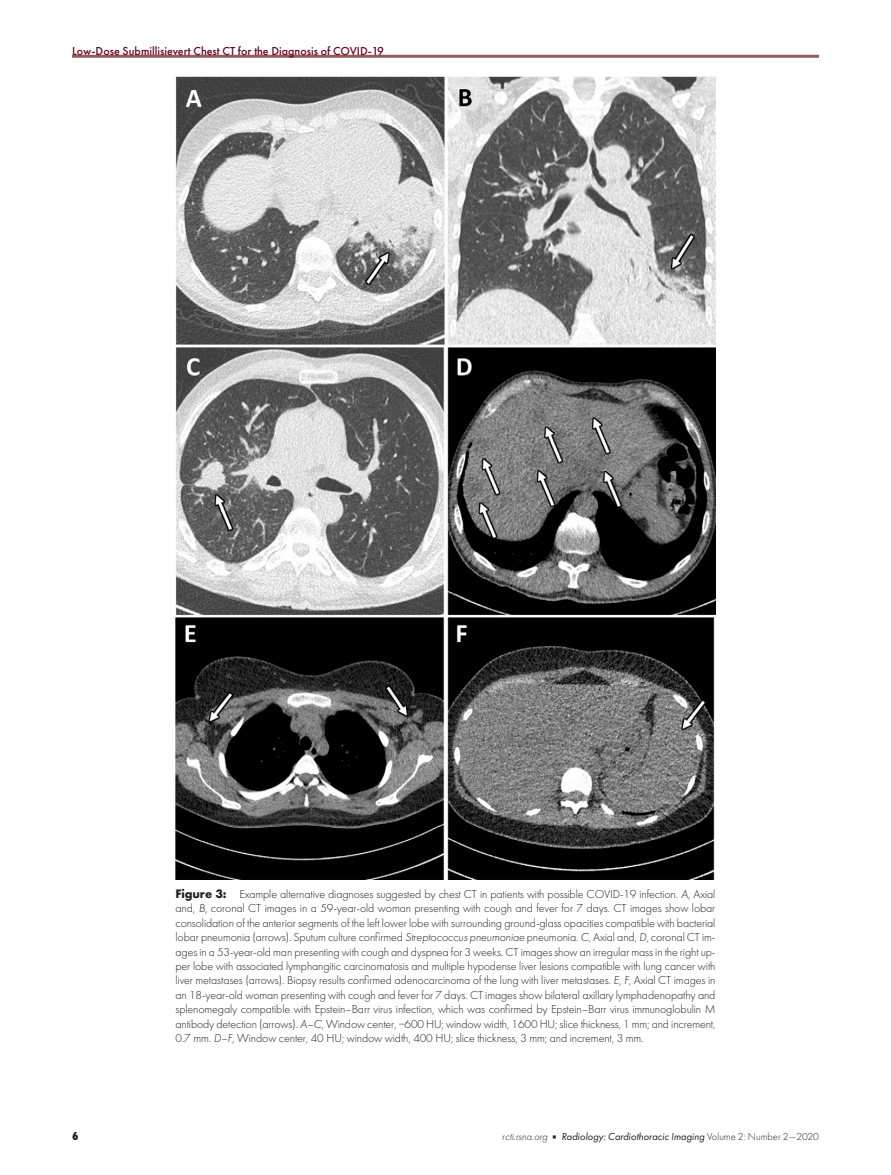
<style>
.page{position:relative;width:891px;height:1175px;background:#fff}
.page>*{position:absolute;margin:0;border:0;box-sizing:border-box;transform-origin:0 0}
.t1{font:300 12px/14.4px "Futura PT";letter-spacing:-.01em;color:#231f20;text-align:justify}
.t2{font:500 12px "Futura PT";color:#65051c}
.t3{font:800 12px "Futura PT Cond";color:#231f20}
.t4{font:italic 10.5px "Futura PT";color:#231f20}
.s1{font-weight:700;font-size:12.75px}
.s2{font-style:italic}
.s3{font-weight:300}
.s4{font-family:"Universal Newswith Comm Pi";font-style:normal;font-size:6px}
.s5{font-weight:300;font-style:normal}
</style>
<div class="page">
<hr style="left:72px;top:55px;width:747px;height:3px;background:#965c59">
<img style="left:176px;top:76px;width:539px;height:803px">
<p class="t2" style="left:72px;top:43px;width:313px">Low-Dose Submillisievert Chest CT for the Diagnosis of COVID-19</p>
<p class="t1" style="left:175px;top:887px;width:542px"><span class="s1">Figure 3:</span> Example alternative diagnoses suggested by chest CT in patients with possible COVID-19 infection. <span class="s2">A,</span> Axial and, <span class="s2">B</span>, coronal CT images in a 59-year-old woman presenting with cough and fever for 7 days. CT images show lobar consolidation of the anterior segments of the left lower lobe with surrounding ground-glass opacities compatible with bacterial lobar pneumonia (arrows). Sputum culture confirmed <span class="s2">Streptococcus pneumoniae</span> pneumonia. <span class="s2">C,</span> Axial and, <span class="s2">D</span>, coronal CT im&shy;ages in a 53-year-old man presenting with cough and dyspnea for 3 weeks. CT images show an irregular mass in the right up&shy;per lobe with associated lymphangitic carcinomatosis and multiple hypodense liver lesions compatible with lung cancer with liver metastases (arrows). Biopsy results confirmed adenocarcinoma of the lung with liver metastases. <span class="s2">E</span>, <span class="s2">F</span>, Axial CT images in an 18-year-old woman presenting with cough and fever for 7 days. CT images show bilateral axillary lymphadenopathy and splenomegaly compatible with Epstein–Barr virus infection, which was confirmed by Epstein–Barr virus immunoglobulin M antibody detection (arrows). <span class="s2">A–C</span>, Window center, −600 HU; window width, 1600 HU; slice thickness, 1 mm; and increment, 0.7 mm. <span class="s2">D–F</span>, Window center, 40 HU; window width, 400 HU; slice thickness, 3 mm; and increment, 3 mm.</p>
<p class="t3" style="left:72px;top:1128px;width:8px">6</p>
<p class="t4" style="left:502px;top:1130px;width:318px"><span class="s3">rcti.rsna.org</span> <span class="s4">n</span> Radiology: Cardiothoracic Imaging <span class="s5">Volume 2: Number 2—2020</span></p>
</div>
